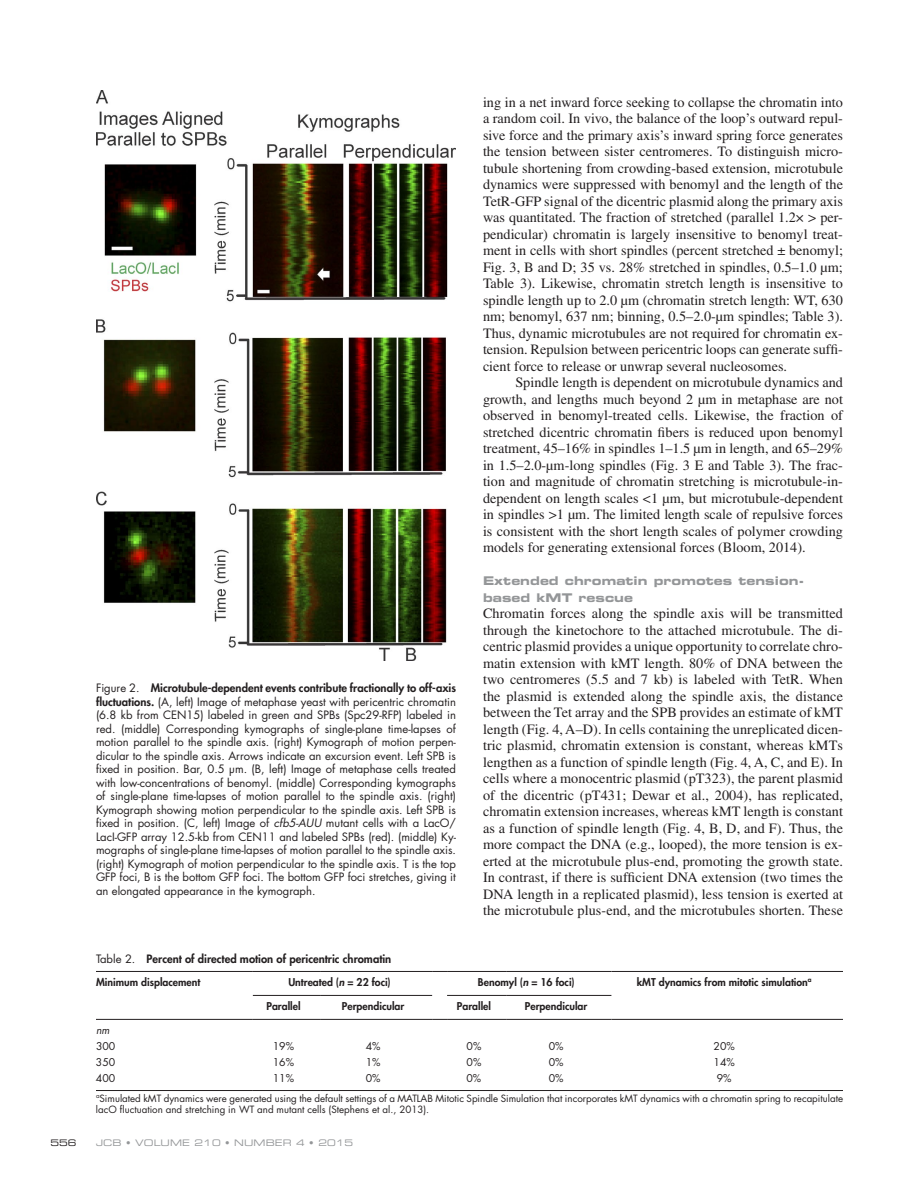
<style>
.page{position:relative;width:918px;height:1188px;background:#fff}
.page>*{position:absolute;margin:0;border:0;box-sizing:border-box;transform-origin:0 0}
.t1{font:14.25px/16.5px "Times LT Std";color:#231f20;text-align:justify}
.t2{font:12px/16.5px "Eurostile LT Std Bold Ex 2";letter-spacing:.005em;color:#949698}
.t3{font:11.25px/13.5px "Futura Std";color:#231f20;text-align:justify}
.t4{font:800 11.25px "Futura Std";color:#231f20}
.t5{font:800 10.5px "Futura Std";color:#231f20}
.t6{font:10.5px "Futura Std";color:#231f20}
.t7{font:italic 10.5px "Futura Std";color:#231f20}
.t8{font:9.75px/11.1px "Futura Std";color:#231f20}
.t9{font:9px "Eurostile LT Std Ex 2";letter-spacing:.01em;color:#949698}
.t10{font:9px "Eurostile LT Std Ex 2";color:#231f20}
.s1{font-weight:800}
.s2{font-style:italic}
.s3{font-weight:400}
</style>
<div class="page">
<img style="left:96px;top:90px;width:360px;height:571px">
<hr style="left:96px;top:971px;width:157px;height:1px;background:#231f20">
<hr style="left:96px;top:1019px;width:157px;height:1px;background:#231f20">
<hr style="left:253px;top:971px;width:67px;height:1px;background:#231f20">
<hr style="left:320px;top:971px;width:112px;height:1px;background:#231f20">
<svg style="left:432px;top:971px;width:15px;height:1px"></svg>
<svg style="left:432px;top:1019px;width:15px;height:1px"></svg>
<hr style="left:447px;top:971px;width:60px;height:1px;background:#231f20">
<hr style="left:507px;top:971px;width:104px;height:1px;background:#231f20">
<hr style="left:611px;top:971px;width:232px;height:1px;background:#231f20">
<hr style="left:611px;top:1019px;width:232px;height:1px;background:#231f20">
<hr style="left:253px;top:995px;width:67px;height:1px;background:#231f20">
<hr style="left:253px;top:1019px;width:67px;height:1px;background:#231f20">
<hr style="left:320px;top:995px;width:112px;height:1px;background:#231f20">
<hr style="left:320px;top:1019px;width:112px;height:1px;background:#231f20">
<hr style="left:447px;top:995px;width:60px;height:1px;background:#231f20">
<hr style="left:447px;top:1019px;width:60px;height:1px;background:#231f20">
<hr style="left:507px;top:995px;width:104px;height:1px;background:#231f20">
<hr style="left:507px;top:1019px;width:104px;height:1px;background:#231f20">
<hr style="left:96px;top:1090px;width:157px;height:1px;background:#231f20">
<hr style="left:253px;top:1090px;width:67px;height:1px;background:#231f20">
<hr style="left:320px;top:1090px;width:112px;height:1px;background:#231f20">
<svg style="left:432px;top:1090px;width:15px;height:1px"></svg>
<hr style="left:447px;top:1090px;width:60px;height:1px;background:#231f20">
<hr style="left:507px;top:1090px;width:104px;height:1px;background:#231f20">
<hr style="left:611px;top:1090px;width:232px;height:1px;background:#231f20">
<p class="t3" style="left:96px;top:682px;width:362px">Figure 2. <span class="s1">Microtubule-dependent events contribute fractionally to off-axis fluctuations.</span> (A, left) Image of metaphase yeast with pericentric chromatin (6.8 kb from CEN15) labeled in green and SPBs (Spc29-RFP) labeled in red. (middle) Corresponding kymographs of single-plane time-lapses of motion parallel to the spindle axis. (right) Kymograph of motion perpen&shy;dicular to the spindle axis. Arrows indicate an excursion event. Left SPB is fixed in position. Bar, 0.5 µm. (B, left) Image of metaphase cells treated with low-concentrations of benomyl. (middle) Corresponding kymographs of single-plane time-lapses of motion parallel to the spindle axis. (right)<br>Kymograph showing motion perpendicular to the spindle axis. Left SPB is fixed in position. (C, left) Image of <span class="s2">cfb5-AUU</span> mutant cells with a LacO/ LacI-GFP array 12.5-kb from CEN11 and labeled SPBs (red). (middle) Ky&shy;mographs of single-plane time-lapses of motion parallel to the spindle axis. (right) Kymograph of motion perpendicular to the spindle axis. T is the top GFP foci, B is the bottom GFP foci. The bottom GFP foci stretches, giving it an elongated appearance in the kymograph.</p>
<p class="t1" style="left:483px;top:93px;width:362px">ing in a net inward force seeking to collapse the chromatin into a random coil. In vivo, the balance of the loop’s outward repul&shy;sive force and the primary axis’s inward spring force generates the tension between sister centromeres. To distinguish micro&shy;tubule shortening from crowding-based extension, microtubule dynamics were suppressed with benomyl and the length of the TetR-GFP signal of the dicentric plasmid along the primary axis was quantitated. The fraction of stretched (parallel 1.2× &gt; per&shy;pendicular) chromatin is largely insensitive to benomyl treat&shy;ment in cells with short spindles (percent stretched ± benomyl; Fig. 3, B and D; 35 vs. 28% stretched in spindles, 0.5–1.0 µm; Table 3). Likewise, chromatin stretch length is insensitive to spindle length up to 2.0 µm (chromatin stretch length: WT, 630 nm; benomyl, 637 nm; binning, 0.5–2.0-µm spindles; Table 3).<br>Thus, dynamic microtubules are not required for chromatin ex&shy;tension. Repulsion between pericentric loops can generate suffi&shy;cient force to release or unwrap several nucleosomes.</p>
<p class="t1" style="left:483px;top:374px;width:362px;text-indent:32px">Spindle length is dependent on microtubule dynamics and growth, and lengths much beyond 2 µm in metaphase are not observed in benomyl-treated cells. Likewise, the fraction of stretched dicentric chromatin fibers is reduced upon benomyl treatment, 45–16% in spindles 1–1.5 µm in length, and 65–29% in 1.5–2.0-µm-long spindles (Fig. 3 E and Table 3). The frac&shy;tion and magnitude of chromatin stretching is microtubule-in&shy;dependent on length scales &lt;1 µm, but microtubule-dependent in spindles &gt;1 µm. The limited length scale of repulsive forces is consistent with the short length scales of polymer crowding models for generating extensional forces (Bloom, 2014).</p>
<p class="t2" style="left:483px;top:572px;width:323px">Extended chromatin promotes tension&shy;based kMT rescue</p>
<p class="t1" style="left:483px;top:605px;width:362px">Chromatin forces along the spindle axis will be transmitted through the kinetochore to the attached microtubule. The di&shy;centric plasmid provides a unique opportunity to correlate chro&shy;matin extension with kMT length. 80% of DNA between the two centromeres (5.5 and 7 kb) is labeled with TetR. When the plasmid is extended along the spindle axis, the distance between the Tet array and the SPB provides an estimate of kMT length (Fig. 4, A–D). In cells containing the unreplicated dicen&shy;tric plasmid, chromatin extension is constant, whereas kMTs lengthen as a function of spindle length (Fig. 4, A, C, and E). In cells where a monocentric plasmid (pT323), the parent plasmid of the dicentric (pT431; Dewar et al., 2004), has replicated, chromatin extension increases, whereas kMT length is constant as a function of spindle length (Fig. 4, B, D, and F). Thus, the more compact the DNA (e.g., looped), the more tension is ex&shy;erted at the microtubule plus-end, promoting the growth state.<br>In contrast, if there is sufficient DNA extension (two times the DNA length in a replicated plasmid), less tension is exerted at the microtubule plus-end, and the microtubules shorten. These</p>
<p class="t4" style="left:96px;top:952px;width:297px"><span class="s3">Table 2.</span> Percent of directed motion of pericentric chromatin</p>
<p class="t5" style="left:96px;top:976px;width:106px">Minimum displacement</p>
<p class="t5" style="left:288px;top:976px;width:104px">Untreated (<span class="s2">n</span> = 22 foci)</p>
<p class="t5" style="left:478px;top:976px;width:98px">Benomyl (<span class="s2">n</span> = 16 foci)</p>
<p class="t5" style="left:637px;top:976px;width:176px">kMT dynamics from mitotic simulation<sup>a</sup></p>
<p class="t5" style="left:266px;top:1000px;width:36px">Parallel</p>
<p class="t5" style="left:342px;top:1000px;width:64px">Perpendicular</p>
<p class="t5" style="left:457px;top:1000px;width:36px">Parallel</p>
<p class="t5" style="left:525px;top:1000px;width:64px">Perpendicular</p>
<p class="t7" style="left:96px;top:1023px;width:15px">nm</p>
<p class="t6" style="left:96px;top:1039px;width:21px">300</p>
<p class="t6" style="left:273px;top:1039px;width:23px">19%</p>
<p class="t6" style="left:366px;top:1039px;width:16px">4%</p>
<p class="t6" style="left:467px;top:1039px;width:16px">0%</p>
<p class="t6" style="left:549px;top:1039px;width:16px">0%</p>
<p class="t6" style="left:714px;top:1039px;width:23px">20%</p>
<p class="t6" style="left:96px;top:1055px;width:21px">350</p>
<p class="t6" style="left:273px;top:1055px;width:23px">16%</p>
<p class="t6" style="left:366px;top:1055px;width:16px">1%</p>
<p class="t6" style="left:467px;top:1055px;width:16px">0%</p>
<p class="t6" style="left:549px;top:1055px;width:16px">0%</p>
<p class="t6" style="left:714px;top:1055px;width:23px">14%</p>
<p class="t6" style="left:96px;top:1071px;width:21px">400</p>
<p class="t6" style="left:273px;top:1071px;width:23px">11%</p>
<p class="t6" style="left:366px;top:1071px;width:16px">0%</p>
<p class="t6" style="left:467px;top:1071px;width:16px">0%</p>
<p class="t6" style="left:549px;top:1071px;width:16px">0%</p>
<p class="t6" style="left:717px;top:1071px;width:16px">9%</p>
<p class="t8" style="left:96px;top:1093px;width:749px"><sup>a</sup>Simulated kMT dynamics were generated using the default settings of a MATLAB Mitotic Spindle Simulation that incorporates kMT dynamics with a chromatin spring to recapitulate lacO fluctuation and stretching in WT and mutant cells (Stephens et al., 2013).</p>
<p class="t10" style="left:50px;top:1136px;width:28px">556</p>
<p class="t9" style="left:96px;top:1136px;width:259px">JCB • VOLUME 210 • NUMBER 4 • 2015</p>
</div>
